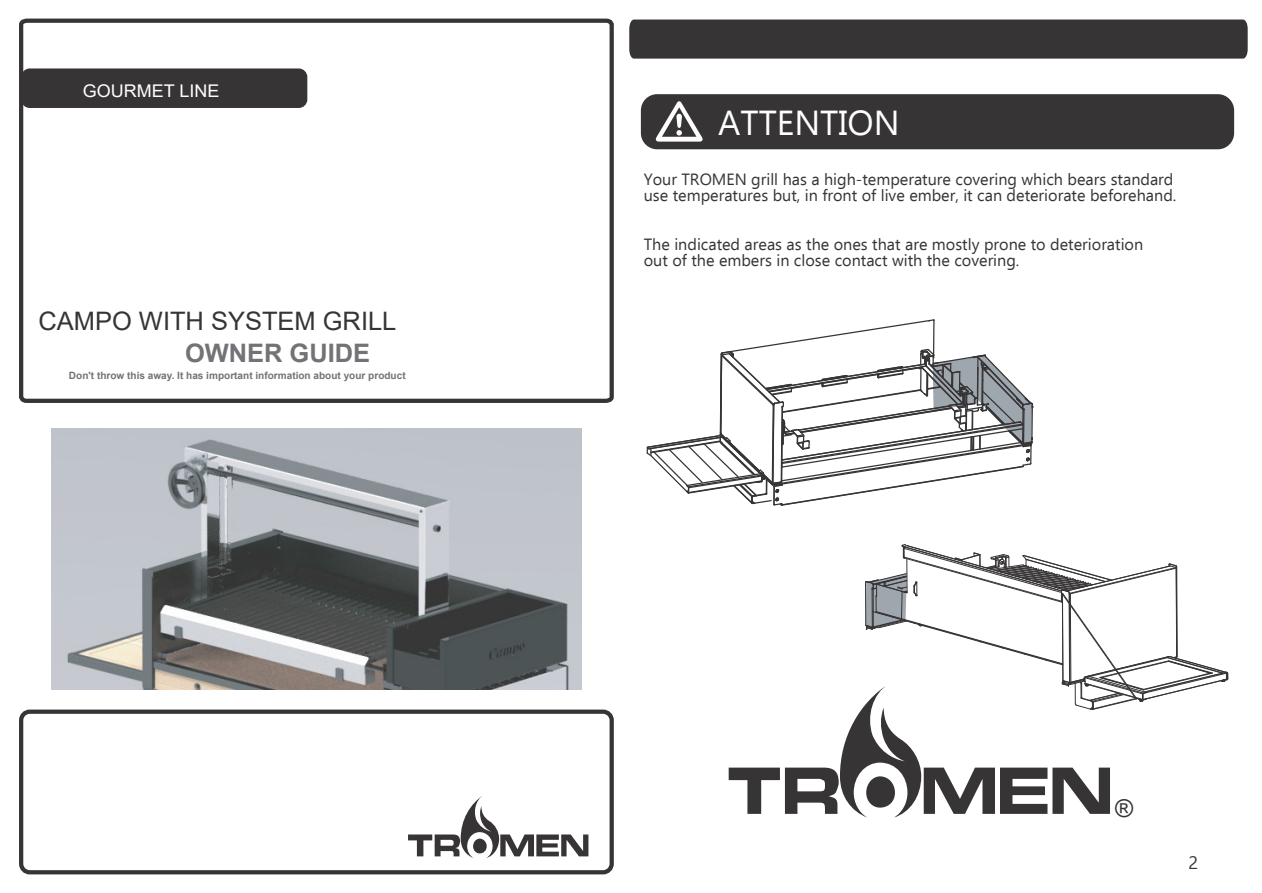
<style>
.page{position:relative;width:1262px;height:893px;background:#fff}
.page>*{position:absolute;margin:0;border:0;box-sizing:border-box;transform-origin:0 0}
.t1{font:34.65px "Ebrima";color:#fefefe}
.t2{font:25.5px "Arial";color:#373435}
.t3{font:700 25.5px "Arial";color:#727376}
.t4{font:24.45px "Arial";color:#373435}
.t5{font:18px "Ebrima";color:#373435}
.t6{font:17.55px "Arial";color:#fefefe}
.t7{font:16.2px/16.2px "Ebrima";color:#373435}
.t8{font:700 10.05px "Arial";color:#727376}
</style>
<div class="page">
<svg style="left:19px;top:18px;width:595px;height:385px"></svg>
<div style="left:21px;top:68px;width:286px;height:40px;background:#373435;border-radius:9px"></div>
<div style="left:19px;top:709px;width:595px;height:165px;border:4px solid #373435;border-radius:9px"></div>
<svg style="left:408px;top:796px;width:180px;height:62px"></svg>
<div style="left:473px;top:838px;width:14px;height:15px;background:#373435;border-radius:50%"></div>
<img style="left:52px;top:428px;width:529px;height:261px">
<svg style="left:218px;top:472px;width:16px;height:75px"></svg>
<div style="left:642px;top:95px;width:591px;height:53px;background:#373435;border-radius:15px"></div>
<div style="left:641px;top:94px;width:593px;height:55px;border:2px solid #373435;border-radius:15px"></div>
<svg style="left:656px;top:101px;width:46px;height:41px"></svg>
<svg style="left:728px;top:544px;width:500px;height:273px"></svg>
<svg style="left:646px;top:319px;width:387px;height:187px"></svg>
<div style="left:629px;top:20px;width:618px;height:39px;background:#373435"></div>
<p class="t6" style="left:83px;top:78px;width:138px">GOURMET LINE</p>
<h2 class="t2" style="left:39px;top:304px;width:359px">CAMPO WITH SYSTEM GRILL</h2>
<h2 class="t3" style="left:185px;top:335px;width:187px">OWNER GUIDE</h2>
<p class="t8" style="left:69px;top:368px;width:338px">Don't throw this away. It has important information about your product</p>
<h1 class="t1" style="left:718px;top:97px;width:183px">ATTENTION</h1>
<p class="t7" style="left:644px;top:170px;width:534px">Your TROMEN grill has a high-temperature covering which bears standard use temperatures but, in front of live ember, it can deteriorate beforehand.</p>
<p class="t7" style="left:644px;top:235px;width:501px">The indicated areas as the ones that are mostly prone to deterioration out of the embers in close contact with the covering.</p>
<h3 class="t4" style="left:1115px;top:791px;width:20px">®</h3>
<p class="t5" style="left:1188px;top:849px;width:11px">2</p>
</div>
